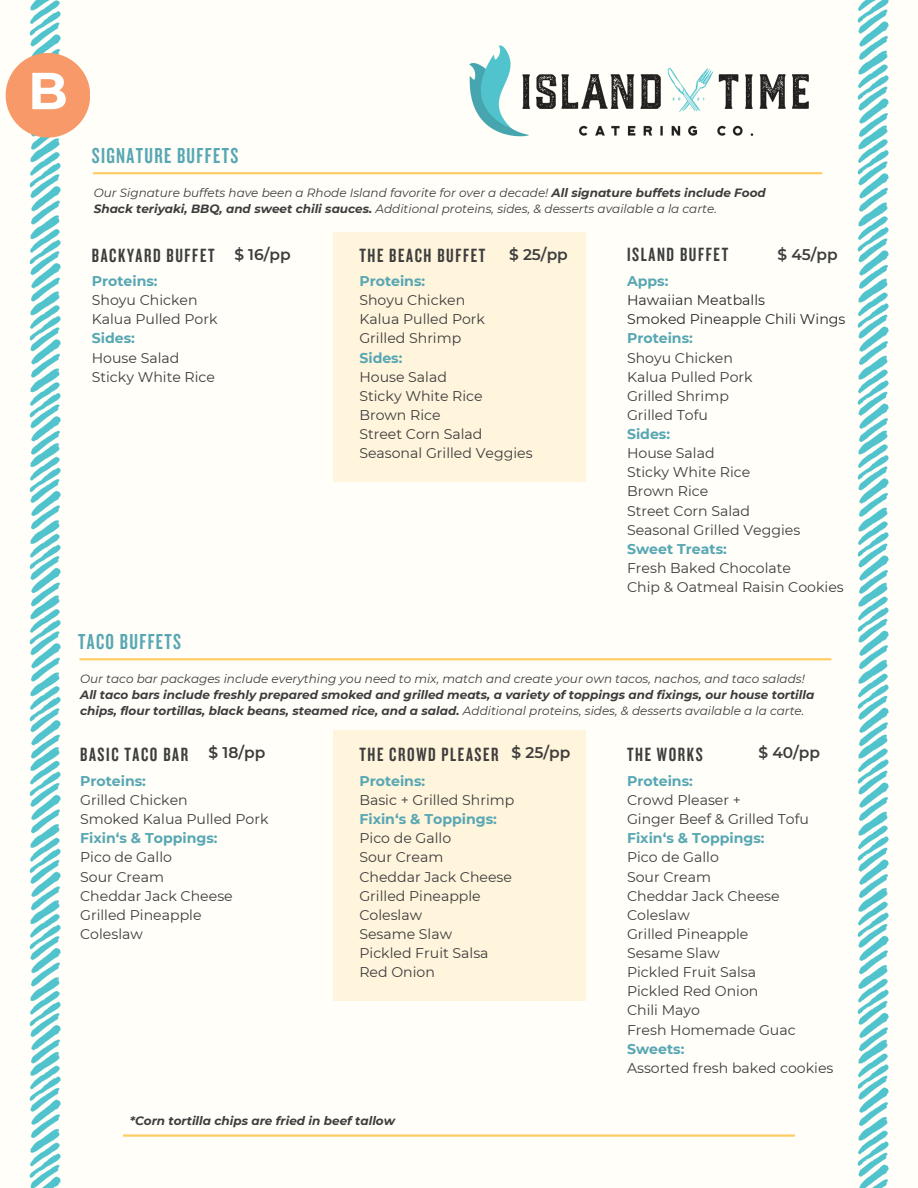
<style>
.page{position:relative;width:918px;height:1188px;background:#fffef8}
.page>*{position:absolute;margin:0;border:0;box-sizing:border-box;transform-origin:0 0}
.t1{font:700 52.05px "Montserrat";color:#fff}
.t2{font:22.5px "Knockout 48";letter-spacing:.06em;color:#57a7b3}
.t3{font:19.95px "Knockout 48";letter-spacing:.08em;color:#3d3d3d}
.t4{font:600 15.45px "Montserrat";color:#3d3d3d}
.t5{font:14.1px/19.2px "Montserrat";color:#3d3d3d}
.t6{font:italic 12px/16px "Montserrat";color:#3d3d3d}
.t7{font:italic 700 12px/16px "Montserrat";color:#3d3d3d}
.s1{font-weight:700}
.s2{font-weight:700;color:#57a7b3}
.s3{color:#2b2a29}
.s4{font-weight:400}
</style>
<div class="page">
<hr style="left:123px;top:1134px;width:672px;height:3px;background:#fc6">
<img style="left:5px;top:0;width:86px;height:1188px">
<img style="left:469px;top:45px;width:340px;height:92px">
<img style="left:820px;top:0;width:69px;height:1188px">
<hr style="left:94px;top:172px;width:727px;height:2px;background:#fc6">
<div style="left:333px;top:233px;width:252px;height:249px;background:#fff4dc"></div>
<hr style="left:80px;top:658px;width:751px;height:2px;background:#fc6">
<div style="left:333px;top:730px;width:252px;height:270px;background:#fff4dc"></div>
<div style="left:6px;top:53px;width:84px;height:85px;background:#f79968;border-radius:50%"></div>
<h3 class="t1" style="left:28px;top:59px;width:41px">B</h3>
<p class="t2" style="left:92px;top:141px;width:148px">SIGNATURE BUFFETS</p>
<h2 class="t6" style="left:94px;top:185px;width:674px">Our Signature buffets have been a Rhode Island favorite for over a decade! <span class="s1">All signature buffets include Food<br>Shack teriyaki, BBQ, and sweet chili sauces.</span> Additional proteins, sides, &amp; desserts available a la carte.</h2>
<h3 class="t3" style="left:627px;top:242px;width:103px">ISLAND BUFFET</h3>
<h2 class="t5" style="left:627px;top:271px;width:220px"><span class="s2">Apps:<br></span><span class="s3">Hawaiian Meatballs<br>Smoked Pineapple Chili Wings<br></span><span class="s2">Proteins:<br></span>Shoyu Chicken<br>Kalua Pulled Pork<br>Grilled Shrimp<br>Grilled Tofu<br><span class="s2">Sides:<br></span>House Salad<br>Sticky White Rice<br>Brown Rice<br>Street Corn Salad<br>Seasonal Grilled Veggies<br><span class="s2">Sweet Treats:<br></span>Fresh Baked Chocolate<br>Chip &amp; Oatmeal Raisin Cookies</h2>
<p class="t4" style="left:234px;top:245px;width:58px">$ 16/pp</p>
<h1 class="t3" style="left:359px;top:243px;width:128px">THE BEACH BUFFET</h1>
<p class="t5" style="left:359px;top:271px;width:175px"><span class="s2">Proteins:<br></span>Shoyu Chicken<br>Kalua Pulled Pork<br>Grilled Shrimp<br><span class="s2">Sides:<br></span>House Salad<br>Sticky White Rice<br>Brown Rice<br>Street Corn Salad<br>Seasonal Grilled Veggies</p>
<p class="t4" style="left:509px;top:245px;width:60px">$ 25/pp</p>
<h3 class="t4" style="left:777px;top:245px;width:62px">$ 45/pp</h3>
<p class="t3" style="left:92px;top:243px;width:124px">BACKYARD BUFFET</p>
<p class="t5" style="left:92px;top:271px;width:127px"><span class="s2">Proteins:<br></span>Shoyu Chicken<br>Kalua Pulled Pork<br><span class="s2">Sides:<br></span>House Salad<br>Sticky White Rice</p>
<h4 class="t2" style="left:78px;top:627px;width:104px">TACO BUFFETS</h4>
<h4 class="t6" style="left:80px;top:670px;width:726px">Our taco bar packages include everything you need to mix, match and create your own tacos, nachos, and taco salads!</h4>
<h1 class="t7" style="left:80px;top:686px;width:736px">All taco bars include freshly prepared smoked and grilled meats, a variety of toppings and fixings, our house tortilla chips, flour tortillas, black beans, steamed rice, and a salad. <span class="s4">Additional proteins, sides, &amp; desserts available a la carte.</span></h1>
<p class="t3" style="left:359px;top:742px;width:141px">THE CROWD PLEASER</p>
<p class="t5" style="left:359px;top:771px;width:156px"><span class="s2">Proteins:<br></span>Basic + Grilled Shrimp<br><span class="s2">Fixin‘s &amp; Toppings:<br></span>Pico de Gallo<br>Sour Cream<br>Cheddar Jack Cheese<br>Grilled Pineapple<br>Coleslaw<br>Sesame Slaw<br>Pickled Fruit Salsa<br>Red Onion</p>
<h4 class="t4" style="left:209px;top:743px;width:58px">$ 18/pp</h4>
<p class="t4" style="left:512px;top:743px;width:60px">$ 25/pp</p>
<h2 class="t3" style="left:627px;top:742px;width:77px">THE WORKS</h2>
<h3 class="t5" style="left:627px;top:771px;width:208px"><span class="s2">Proteins:<br></span>Crowd Pleaser +<br>Ginger Beef &amp; Grilled Tofu<br><span class="s2">Fixin‘s &amp; Toppings:<br></span>Pico de Gallo<br>Sour Cream<br>Cheddar Jack Cheese<br>Coleslaw<br>Grilled Pineapple<br>Sesame Slaw<br>Pickled Fruit Salsa<br>Pickled Red Onion<br>Chili Mayo<br>Fresh Homemade Guac<br><span class="s2">Sweets:<br></span>Assorted fresh baked cookies</h3>
<h2 class="t4" style="left:758px;top:743px;width:63px">$ 40/pp</h2>
<h2 class="t3" style="left:80px;top:742px;width:110px">BASIC TACO BAR</h2>
<h3 class="t5" style="left:80px;top:771px;width:190px"><span class="s2">Proteins:<br></span>Grilled Chicken<br>Smoked Kalua Pulled Pork<br><span class="s2">Fixin‘s &amp; Toppings:<br></span>Pico de Gallo<br>Sour Cream<br>Cheddar Jack Cheese<br>Grilled Pineapple<br>Coleslaw</h3>
<h2 class="t7" style="left:130px;top:1113px;width:267px">*Corn tortilla chips are fried in beef tallow</h2>
</div>
